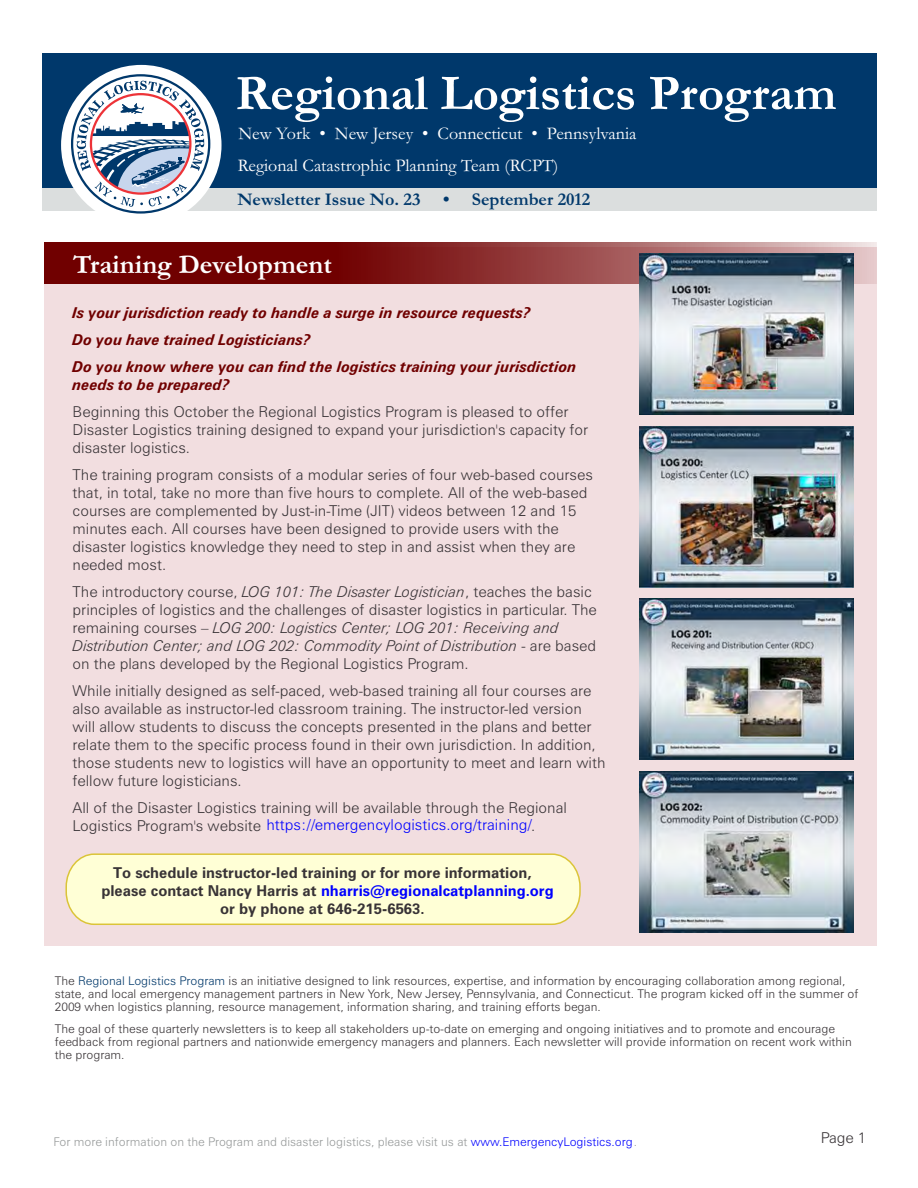
<style>
.page{position:relative;width:918px;height:1188px;background:#fff}
.page>*{position:absolute;margin:0;border:0;box-sizing:border-box;transform-origin:0 0}
.t1{font:700 50.7px "Garamond";color:#fff}
.t2{font:700 27px "Garamond";color:#fff}
.t3{font:18px "Garamond";color:#fff}
.t4{font:700 18px "Garamond";color:#00386b}
.t5{font:300 15px/18px "Zurich BT";color:#383336}
.t6{font:italic 700 15px/27.2px "Zurich BT";color:#700000}
.t7{font:700 15px "Zurich BT";color:#383336}
.t8{font:700 15px "Zurich BT";color:#00f}
.t9{font:300 12px/12.9px "Zurich BT";color:#383336}
.t10{font:300 12px "Zurich BT";color:#969999}
.s1{font-style:italic}
.s2{color:#00f}
.s3{color:#383336}
.s4{color:#00386a}
</style>
<div class="page">
<div style="left:44px;top:247px;width:833px;height:699px;background:#f2dee0"></div>
<svg style="left:44px;top:242px;width:833px;height:42px"></svg>
<div style="left:42px;top:53px;width:835px;height:158px;background:#dbdede"></div>
<div style="left:42px;top:53px;width:835px;height:135px;background:#00386b"></div>
<div style="left:61px;top:65px;width:161px;height:160px;background:#fff;border-radius:50%"></div>
<svg style="left:71px;top:74px;width:139px;height:140px"></svg>
<svg style="left:65px;top:853px;width:516px;height:72px"></svg>
<img style="left:639px;top:254px;width:215px;height:161px">
<img style="left:639px;top:427px;width:215px;height:161px">
<img style="left:639px;top:599px;width:215px;height:161px">
<img style="left:639px;top:771px;width:215px;height:161px">
<h1 class="t1" style="left:235px;top:76px;width:603px">Regional Logistics Program</h1>
<p class="t3" style="left:238px;top:128px;width:400px">New York • New Jersey • Connecticut • Pennsylvania</p>
<p class="t3" style="left:238px;top:159px;width:322px">Regional Catastrophic Planning Team (RCPT)</p>
<p class="t4" style="left:237px;top:193px;width:185px">Newsletter Issue No. 23</p>
<p class="t4" style="left:443px;top:193px;width:149px">• September 2012</p>
<h2 class="t2" style="left:73px;top:255px;width:260px">Training Development</h2>
<p class="t6" style="left:73px;top:301px;width:506px">Is your jurisdiction ready to handle a surge in resource requests?<br>Do you have trained Logisticians?<br>Do you know where you can find the logistics training your jurisdiction</p>
<p class="t6" style="left:73px;top:373px;width:158px">needs to be prepared?</p>
<p class="t5" style="left:73px;top:404px;width:517px">Beginning this October the Regional Logistics Program is pleased to offer<br>Disaster Logistics training designed to expand your jurisdiction's capacity for disaster logistics.</p>
<p class="t5" style="left:73px;top:467px;width:522px">The training program consists of a modular series of four web-based courses that, in total, take no more than five hours to complete. All of the web-based courses are complemented by Just-in-Time (JIT) videos between 12 and 15 minutes each. All courses have been designed to provide users with the disaster logistics knowledge they need to step in and assist when they are needed most.</p>
<p class="t5" style="left:73px;top:584px;width:526px">The introductory course, <span class="s1">LOG 101: The Disaster Logistician</span>, teaches the basic principles of logistics and the challenges of disaster logistics in particular. The remaining courses – <span class="s1">LOG 200: Logistics Center; LOG 201: Receiving and Distribution Center; and LOG 202: Commodity Point of Distribution</span> - are based on the plans developed by the Regional Logistics Program.</p>
<p class="t5" style="left:73px;top:683px;width:534px">While initially designed as self-paced, web-based training all four courses are also available as instructor-led classroom training. The instructor-led version will allow students to discuss the concepts presented in the plans and better relate them to the specific process found in their own jurisdiction. In addition, those students new to logistics will have an opportunity to meet and learn with fellow future logisticians.</p>
<p class="t5" style="left:73px;top:800px;width:496px;line-height:17.5px">All of the Disaster Logistics training will be available through the Regional<br>Logistics Program's website <span class="s2">https://emergencylogistics.org/training/</span>.</p>
<p class="t7" style="left:113px;top:867px;width:420px">To schedule instructor-led training or for more information,</p>
<p class="t8" style="left:101px;top:885px;width:454px"><span class="s3">please contact Nancy Harris at</span> nharris@regionalcatplanning.org</p>
<p class="t7" style="left:220px;top:902px;width:206px">or by phone at 646-215-6563.</p>
<p class="t9" style="left:55px;top:976px;width:805px">The <span class="s4">Regional Logistics Program</span> is an initiative designed to link resources, expertise, and information by encouraging collaboration among regional, state, and local emergency management partners in New York, New Jersey, Pennsylvania, and Connecticut. The program kicked off in the summer of<br>2009 when logistics planning, resource management, information sharing, and training efforts began.</p>
<p class="t9" style="left:55px;top:1023px;width:799px">The goal of these quarterly newsletters is to keep all stakeholders up-to-date on emerging and ongoing initiatives and to promote and encourage feedback from regional partners and nationwide emergency managers and planners. Each newsletter will provide information on recent work within the program.</p>
<p class="t10" style="left:53px;top:1137px;width:585px">For more information on the Program and disaster logistics, please visit us at <span class="s2">www.EmergencyLogistics.org</span>.</p>
<p class="t5" style="left:821px;top:1130px;width:47px">Page 1</p>
</div>
